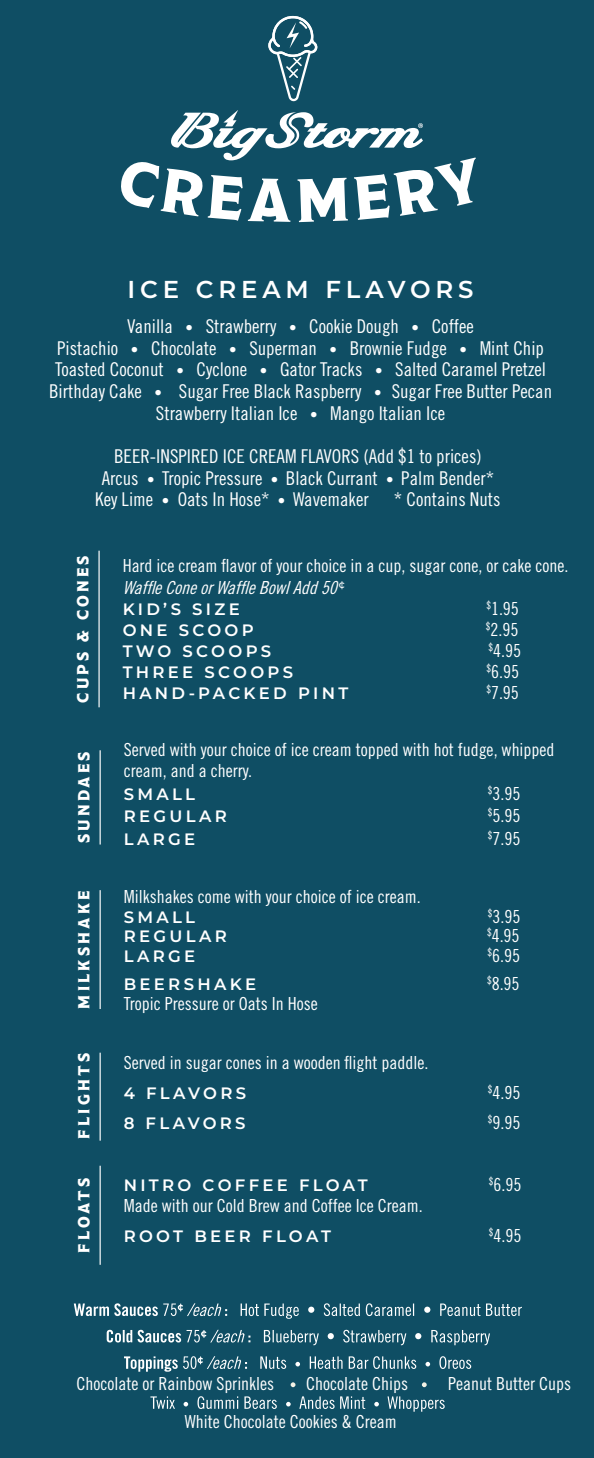
<style>
.page{position:relative;width:594px;height:1458px;background:#0f4e64}
.page>*{position:absolute;margin:0;border:0;box-sizing:border-box;transform-origin:0 0}
.t1{font:600 24.45px "Montserrat";letter-spacing:.2em;color:#fff}
.t2{font:19.05px/21.8px "Trade Gothic LT Std Cn 18";color:#fff;text-align:center}
.t3{font:18px/21.6px "Trade Gothic LT Std Cn 18";color:#fff}
.t4{font:600 16.5px "Montserrat";letter-spacing:.2em;color:#fff}
.t5{font:16.05px "Modesto Poster";letter-spacing:.2em;color:#fff}
.t6{font:10.5px "Trade Gothic LT Std Cn 18";color:#fff}
.s1{font-size:15px}
.s2{font-style:italic}
</style>
<div class="page">
<svg style="left:268px;top:16px;width:49px;height:85px"></svg>
<svg style="left:150px;top:1396px;width:295px;height:16px"></svg>
<svg style="left:124px;top:1356px;width:347px;height:16px"></svg>
<svg style="left:107px;top:1330px;width:383px;height:15px"></svg>
<svg style="left:74px;top:1303px;width:448px;height:16px"></svg>
<hr style="left:98px;top:551px;width:2px;height:156px;background:#fff">
<hr style="left:100px;top:890px;width:1px;height:119px;background:#fff">
<hr style="left:100px;top:1166px;width:1px;height:99px;background:#fff">
<hr style="left:100px;top:1053px;width:1px;height:88px;background:#fff">
<hr style="left:100px;top:750px;width:1px;height:95px;background:#fff">
<svg style="left:422px;top:1382px;width:5px;height:5px"></svg>
<svg style="left:291px;top:1382px;width:5px;height:5px"></svg>
<svg style="left:171px;top:110px;width:252px;height:51px"></svg>
<h1 class="t1" style="left:128px;top:272px;width:348px">ICE CREAM FLAVORS</h1>
<p class="t2" style="left:49px;top:315px;width:505px">Vanilla <span class="s1">•</span> Strawberry <span class="s1">•</span> Cookie Dough <span class="s1">•</span> Coffee<br>Pistachio <span class="s1">•</span> Chocolate <span class="s1">•</span> Superman <span class="s1">•</span> Brownie Fudge <span class="s1">•</span> Mint Chip Toasted Coconut <span class="s1">•</span> Cyclone <span class="s1">•</span> Gator Tracks <span class="s1">•</span> Salted Caramel Pretzel Birthday Cake <span class="s1">•</span> Sugar Free Black Raspberry <span class="s1">•</span> Sugar Free Butter Pecan Strawberry Italian Ice <span class="s1">•</span> Mango Italian Ice</p>
<p class="t2" style="left:114px;top:445px;width:369px">BEER-INSPIRED ICE CREAM FLAVORS (Add $1 to prices)</p>
<p class="t2" style="left:102px;top:467px;width:394px">Arcus <span class="s1">•</span> Tropic Pressure <span class="s1">•</span> Black Currant <span class="s1">•</span> Palm Bender*</p>
<p class="t2" style="left:95px;top:489px;width:275px">Key Lime <span class="s1">•</span> Oats In Hose* <span class="s1">•</span> Wavemaker</p>
<p class="t2" style="left:394px;top:489px;width:108px">* Contains Nuts</p>
<p class="t5" style="left:75px;top:703px;width:149px;rotate:-90deg">CUPS &amp; CONES</p>
<p class="t5" style="left:76px;top:843px;width:94px;rotate:-90deg">SUNDAES</p>
<p class="t5" style="left:76px;top:1009px;width:120px;rotate:-90deg">MILKSHAKE</p>
<p class="t3" style="left:123px;top:555px;width:447px">Hard ice cream flavor of your choice in a cup, sugar cone, or cake cone.<br><span class="s2">WaffleConeorWaffleBowlAdd50</span><sup>¢</sup></p>
<p class="t4" style="left:123px;top:597px;width:119px">KID’S SIZE</p>
<p class="t3" style="left:486px;top:597px;width:34px"><sup>$</sup>1.95</p>
<p class="t4" style="left:123px;top:618px;width:133px">ONE SCOOP</p>
<p class="t3" style="left:486px;top:618px;width:34px"><sup>$</sup>2.95</p>
<p class="t4" style="left:123px;top:639px;width:150px">TWO SCOOPS</p>
<p class="t3" style="left:488px;top:639px;width:34px"><sup>$</sup>4.95</p>
<p class="t4" style="left:123px;top:660px;width:172px">THREE SCOOPS</p>
<p class="t3" style="left:487px;top:660px;width:34px"><sup>$</sup>6.95</p>
<p class="t4" style="left:123px;top:681px;width:227px">HAND-PACKED PINT</p>
<p class="t6" style="left:486px;top:683px;width:6px">$</p>
<p class="t3" style="left:491px;top:681px;width:29px">7.95</p>
<p class="t3" style="left:124px;top:738px;width:432px">Served with your choice of ice cream topped with hot fudge, whipped cream, and a cherry.</p>
<p class="t4" style="left:124px;top:782px;width:73px">SMALL</p>
<p class="t3" style="left:488px;top:782px;width:34px"><sup>$</sup>3.95</p>
<p class="t4" style="left:124px;top:805px;width:105px">REGULAR</p>
<p class="t3" style="left:488px;top:805px;width:34px"><sup>$</sup>5.95</p>
<p class="t4" style="left:124px;top:827px;width:73px">LARGE</p>
<p class="t6" style="left:488px;top:829px;width:6px">$</p>
<p class="t3" style="left:492px;top:827px;width:29px">7.95</p>
<p class="t3" style="left:124px;top:886px;width:298px">Milkshakes come with your choice of ice cream.</p>
<p class="t4" style="left:124px;top:905px;width:73px">SMALL</p>
<p class="t3" style="left:488px;top:905px;width:34px"><sup>$</sup>3.95</p>
<p class="t4" style="left:124px;top:925px;width:105px">REGULAR</p>
<p class="t3" style="left:487px;top:925px;width:34px"><sup>$</sup>4.95</p>
<p class="t4" style="left:124px;top:944px;width:73px">LARGE</p>
<p class="t3" style="left:487px;top:944px;width:34px"><sup>$</sup>6.95</p>
<p class="t4" style="left:124px;top:973px;width:134px">BEERSHAKE</p>
<p class="t3" style="left:487px;top:973px;width:34px"><sup>$</sup>8.95</p>
<p class="t3" style="left:124px;top:992px;width:195px">Tropic Pressure or Oats In Hose</p>
<p class="t5" style="left:76px;top:1139px;width:87px;rotate:-90deg">FLIGHTS</p>
<p class="t3" style="left:124px;top:1051px;width:306px">Served in sugar cones in a wooden flight paddle.</p>
<p class="t4" style="left:124px;top:1081px;width:124px">4 FLAVORS</p>
<p class="t3" style="left:488px;top:1081px;width:34px"><sup>$</sup>4.95</p>
<p class="t4" style="left:124px;top:1111px;width:123px">8 FLAVORS</p>
<p class="t3" style="left:488px;top:1111px;width:34px"><sup>$</sup>9.95</p>
<p class="t5" style="left:76px;top:1253px;width:77px;rotate:-90deg">FLOATS</p>
<p class="t4" style="left:124px;top:1173px;width:246px">NITRO COFFEE FLOAT</p>
<p class="t3" style="left:489px;top:1173px;width:34px"><sup>$</sup>6.95</p>
<p class="t3" style="left:124px;top:1195px;width:300px">Made with our Cold Brew and Coffee Ice Cream.</p>
<p class="t4" style="left:124px;top:1225px;width:209px">ROOT BEER FLOAT</p>
<p class="t3" style="left:489px;top:1225px;width:34px"><sup>$</sup>4.95</p>
<p class="t3" style="left:76px;top:1373px;width:199px">Chocolate or Rainbow Sprinkles</p>
<p class="t3" style="left:306px;top:1373px;width:103px">Chocolate Chips</p>
<p class="t3" style="left:448px;top:1373px;width:124px">Peanut Butter Cups</p>
<p class="t3" style="left:185px;top:1410px;width:213px">White Chocolate Cookies &amp; Cream</p>
</div>
